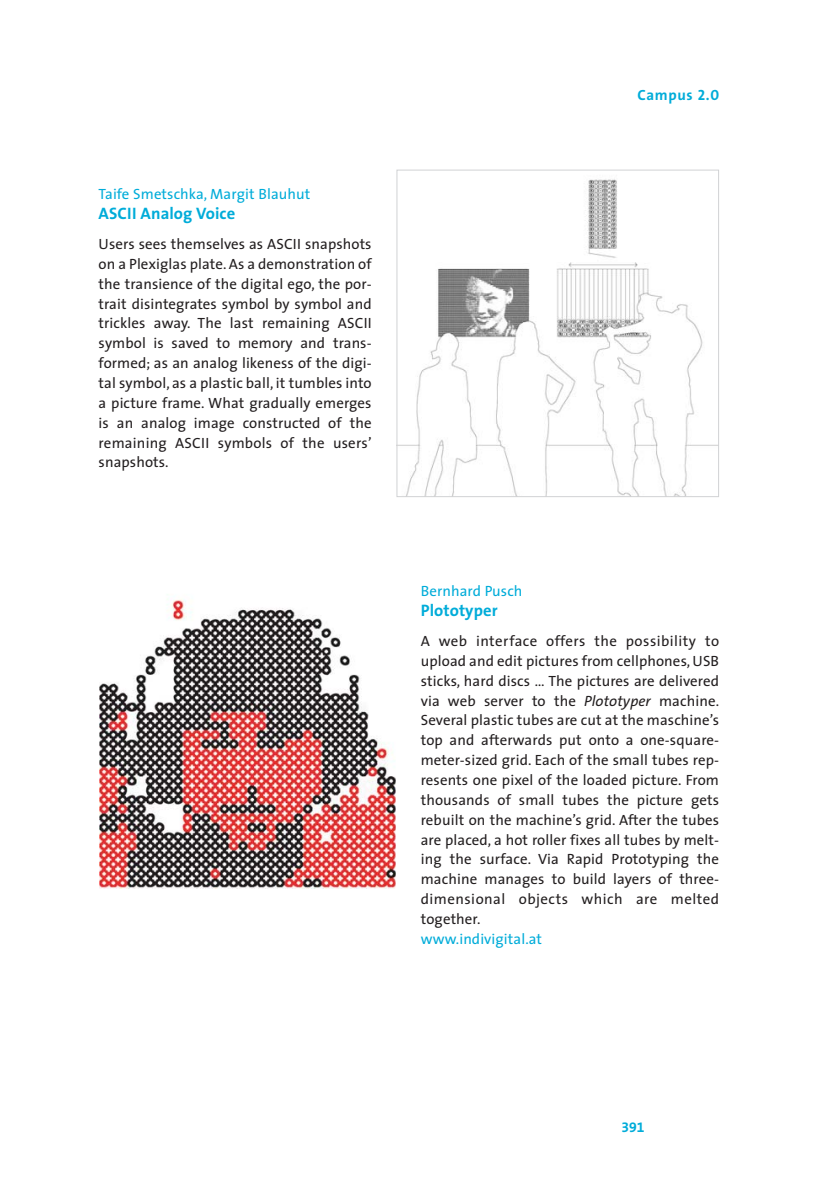
<style>
.page{position:relative;width:819px;height:1201px;background:#fff}
.page>*{position:absolute;margin:0;border:0;box-sizing:border-box;transform-origin:0 0}
.t1{font:700 16.62px "The Sans";letter-spacing:.005em;color:#00acd9}
.t2{font:14.88px/19.8px "The Sans";letter-spacing:.015em;color:#231f20;text-align:justify}
.t3{font:14.88px "The Sans";letter-spacing:.005em;color:#00acd9}
.t4{font:700 14.88px "The Sans";letter-spacing:.045em;color:#00acd9}
.t5{font:14px "The Sans Bold Expert";color:#00acd9}
.s1{font-family:"The Sans Bold Caps";font-weight:400}
.s2{font-style:italic}
</style>
<div class="page">
<img style="left:398px;top:179px;width:319px;height:316px">
<div style="left:396px;top:170px;width:323px;height:327px;border:1px solid #d1d2d4"></div>
<img style="left:100px;top:599px;width:296px;height:289px">
<p class="t3" style="left:99px;top:188px;width:213px">Taife Smetschka, Margit Blauhut</p>
<p class="t1" style="left:99px;top:205px;width:138px">ASCII Analog Voice</p>
<p class="t2" style="left:99px;top:235px;width:274px">Users sees themselves as ASCII snapshots on a Plexiglas plate. As a demonstration of the transience of the digital ego, the por&shy;trait disintegrates symbol by symbol and trickles away. The last remaining ASCII symbol is saved to memory and trans&shy;formed; as an analog likeness of the digi&shy;tal symbol, as a plastic ball, it tumbles into a picture frame. What gradually emerges is an analog image constructed of the remaining ASCII symbols of the users’ snapshots.</p>
<p class="t4" style="left:637px;top:87px;width:83px">Campus <span class="s1">2.0</span></p>
<p class="t3" style="left:421px;top:585px;width:103px">Bernhard Pusch</p>
<p class="t1" style="left:421px;top:602px;width:78px">Plototyper</p>
<p class="t2" style="left:421px;top:632px;width:300px">A web interface offers the possibility to upload and edit pictures from cellphones, USB sticks, hard discs … The pictures are delivered via web server to the <span class="s2">Plototyper</span> machine.<br>Several plastic tubes are cut at the maschine’s top and afterwards put onto a one-square&shy;meter-sized grid. Each of the small tubes rep&shy;resents one pixel of the loaded picture. From thousands of small tubes the picture gets rebuilt on the machine’s grid. After the tubes are placed, a hot roller fixes all tubes by melt&shy;ing the surface. Via Rapid Prototyping the machine manages to build layers of three&shy;dimensional objects which are melted together.</p>
<p class="t3" style="left:421px;top:933px;width:123px">www.indivigital.at</p>
<p class="t5" style="left:621px;top:1119px;width:25px">391</p>
</div>
